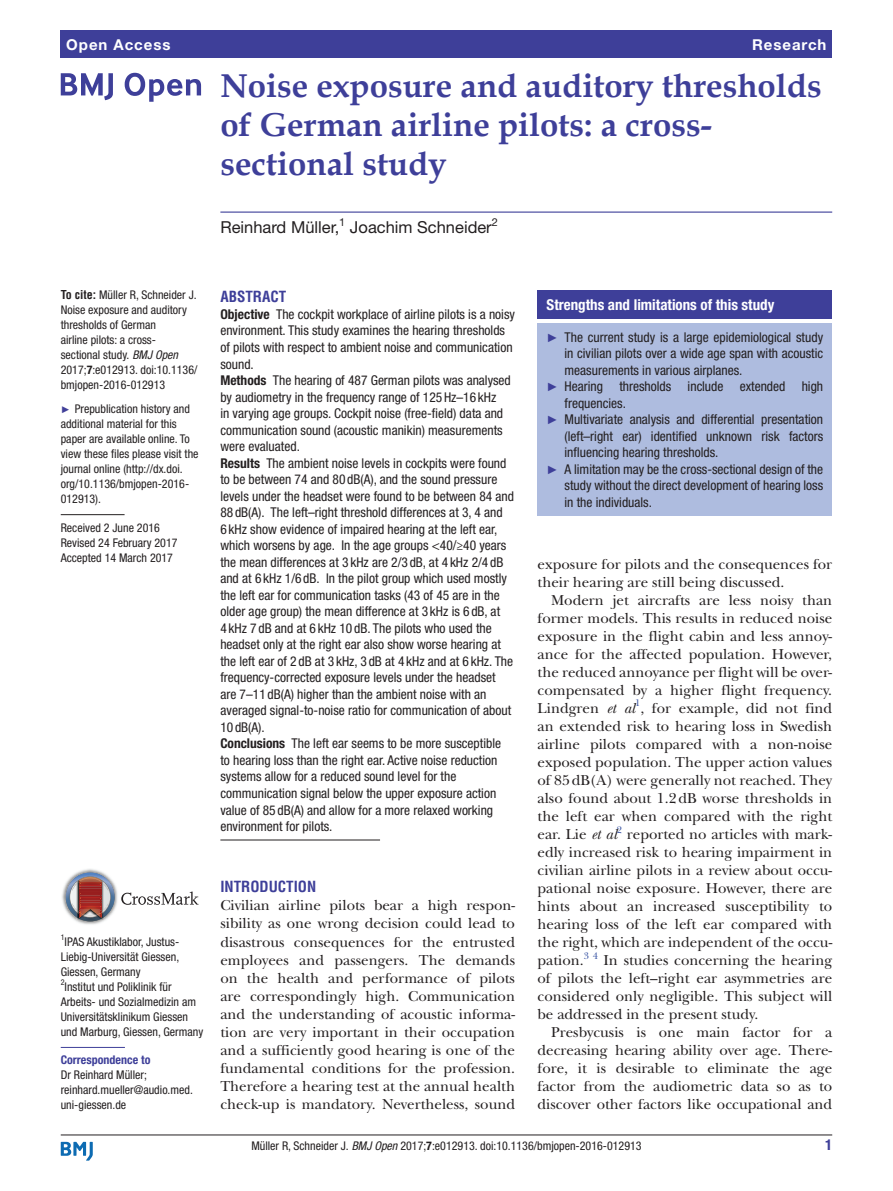
<style>
.page{position:relative;width:893px;height:1191px;background:#fff}
.page>*{position:absolute;margin:0;border:0;box-sizing:border-box;transform-origin:0 0}
.t1{font:700 33px/39px "Book Antiqua";color:#3e3f99}
.t2{font:16.5px "Helvetica Neue LT Std";color:#231f20}
.t3{font:15px/18px "New Baskerville";color:#231f20;text-align:justify}
.t4{font:700 condensed 15px "Helvetica Neue LT Std";color:#fff}
.t5{font:700 condensed 15px "Helvetica";color:#3e3f99}
.t6{font:700 15px "Helvetica Neue LT Std";letter-spacing:.065em;color:#fff}
.t7{font:700 condensed 15px "Helvetica Neue LT Std";color:#3e3f99}
.t8{font:condensed 13.5px/16.5px "Helvetica Neue LT Std";color:#231f20}
.t9{font:condensed 12px/15px "Helvetica Neue LT Std";color:#231f20}
.t10{font:700 condensed 12px "Helvetica Neue LT Std";color:#3e3f99}
.t11{font:10.95px "Helvetica Neue LT Std";color:#231f20}
.t12{font:9.9px "New Baskerville";color:#3853a3}
.t13{font:condensed 7.95px "Helvetica Neue LT Std";color:#231f20}
.s1{font-family:"Helvetica LT Std";font-weight:700}
.s2{font-style:italic}
.s3{font-weight:700}
.s4{font-family:"Arial";font-stretch:normal;font-size:9.75px;color:#414099}
.s5{font-family:"Arial";font-stretch:normal;font-size:12px;color:#3e3f99}
</style>
<div class="page">
<hr style="left:61px;top:1134px;width:771px;height:1px;background:#231f20">
<svg style="left:61px;top:1141px;width:32px;height:19px"></svg>
<div style="left:61px;top:31px;width:771px;height:27px;background:#3e3f99"></div>
<hr style="left:220px;top:839px;width:160px;height:1px;background:#231f20">
<hr style="left:220px;top:211px;width:612px;height:2px;background:#3e3f99">
<hr style="left:61px;top:514px;width:64px;height:1px;background:#231f20">
<hr style="left:61px;top:1047px;width:64px;height:1px;background:#3e3f99">
<svg style="left:61px;top:73px;width:52px;height:27px"></svg>
<svg style="left:125px;top:73px;width:76px;height:29px"></svg>
<img style="left:62px;top:869px;width:56px;height:56px">
<svg style="left:66px;top:872px;width:49px;height:49px;background:#a28388"></svg>
<svg style="left:121px;top:891px;width:78px;height:13px"></svg>
<div style="left:538px;top:290px;width:294px;height:29px;background:#3e3f99"></div>
<div style="left:538px;top:323px;width:294px;height:193px;background:#aebcdf"></div>
<p class="t6" style="left:66px;top:35px;width:106px">Open Access</p>
<p class="t6" style="left:752px;top:35px;width:76px">Research</p>
<h1 class="t1" style="left:220px;top:66px;width:603px">Noise exposure and auditory thresholds of German airline pilots: a cross&shy;sectional study</h1>
<p class="t2" style="left:220px;top:218px;width:120px">Reinhard Müller,</p>
<p class="t11" style="left:339px;top:215px;width:8px">1</p>
<p class="t2" style="left:350px;top:218px;width:143px">Joachim Schneider</p>
<p class="t11" style="left:492px;top:215px;width:8px">2</p>
<p class="t9" style="left:61px;top:287px;width:138px"><span class="s1">To cite:</span> Müller R, Schneider J.<br>Noise exposure and auditory thresholds of German<br>airline pilots: a cross&shy;sectional study. <span class="s2">BMJ Open<br></span>2017;<span class="s3">7</span>:e012913. doi:10.1136/ bmjopen-2016-012913</p>
<p class="t9" style="left:61px;top:401px;width:139px"><span class="s4">►</span> Prepublication history and additional material for this paper are available online. To view these files please visit the journal online (http://dx.doi. org/10.1136/bmjopen-2016-<br>012913).</p>
<p class="t9" style="left:61px;top:520px;width:118px">Received 2 June 2016<br>Revised 24 February 2017<br>Accepted 14 March 2017</p>
<p class="t13" style="left:61px;top:933px;width:5px">1</p>
<p class="t9" style="left:61px;top:934px;width:120px;text-align:justify;text-indent:4px">IPAS Akustiklabor, Justus-Liebig-Universität Giessen, Giessen, Germany</p>
<p class="t13" style="left:61px;top:978px;width:5px">2</p>
<p class="t9" style="left:61px;top:979px;width:144px;text-indent:4px">Institut und Poliklinik für<br>Arbeits- und Sozialmedizin am<br>Universitätsklinikum Giessen und Marburg, Giessen, Germany</p>
<p class="t10" style="left:61px;top:1052px;width:91px">Correspondence to</p>
<p class="t9" style="left:61px;top:1067px;width:134px">Dr Reinhard Müller; reinhard.mueller@audio.med. uni-giessen.de</p>
<p class="t5" style="left:220px;top:287px;width:67px">ABSTRACT</p>
<p class="t8" style="left:220px;top:306px;width:296px"><span class="s3">Objective</span> The cockpit workplace of airline pilots is a noisy environment. This study examines the hearing thresholds of pilots with respect to ambient noise and communication sound.<br><span class="s3">Methods</span> The hearing of 487 German pilots was analysed by audiometry in the frequency range of 125Hz–16 kHz<br>in varying age groups. Cockpit noise (free-field) data and communication sound (acoustic manikin) measurements were evaluated.<br><span class="s3">Results</span> The ambient noise levels in cockpits were found to be between 74 and 80 dB(A), and the sound pressure levels under the headset were found to be between 84 and 88 dB(A). The left–right threshold differences at 3, 4 and<br>6 kHz show evidence of impaired hearing at the left ear, which worsens by age. In the age groups &lt;40/≥40 years the mean differences at 3 kHz are 2/3 dB, at 4 kHz 2/4 dB and at 6 kHz 1/6 dB. In the pilot group which used mostly the left ear for communication tasks (43 of 45 are in the older age group) the mean difference at 3 kHz is 6 dB, at<br>4 kHz 7 dB and at 6 kHz 10 dB. The pilots who used the headset only at the right ear also show worse hearing at the left ear of 2 dB at 3 kHz, 3 dB at 4 kHz and at 6 kHz. The frequency-corrected exposure levels under the headset are 7–11 dB(A) higher than the ambient noise with an averaged signal-to-noise ratio for communication of about 10 dB(A).<br><span class="s3">Conclusions</span> The left ear seems to be more susceptible<br>to hearing loss than the right ear. Active noise reduction systems allow for a reduced sound level for the communication signal below the upper exposure action value of 85 dB(A) and allow for a more relaxed working environment for pilots.</p>
<p class="t5" style="left:220px;top:877px;width:97px">INTRODUCTION</p>
<p class="t3" style="left:220px;top:896px;width:296px">Civilian airline pilots bear a high respon&shy;sibility as one wrong decision could lead to disastrous consequences for the entrusted employees and passengers. The demands on the health and performance of pilots are correspondingly high. Communication and the understanding of acoustic informa&shy;tion are very important in their occupation and a sufficiently good hearing is one of the fundamental conditions for the profession.<br>Therefore a hearing test at the annual health check-up is mandatory. Nevertheless, sound</p>
<p class="t4" style="left:547px;top:296px;width:229px">Strengths and limitations of this study</p>
<p class="t8" style="left:547px;top:329px;width:278px"><span class="s5">►</span> The current study is a large epidemiological study</p>
<p class="t8" style="left:565px;top:345px;width:260px">in civilian pilots over a wide age span with acoustic</p>
<p class="t8" style="left:565px;top:362px;width:179px">measurements in various airplanes.</p>
<p class="t8" style="left:547px;top:378px;width:278px"><span class="s5">►</span> Hearing thresholds include extended high</p>
<p class="t8" style="left:565px;top:395px;width:63px">frequencies.</p>
<p class="t8" style="left:547px;top:411px;width:278px"><span class="s5">►</span> Multivariate analysis and differential presentation</p>
<p class="t8" style="left:565px;top:428px;width:260px">(left–right ear) identified unknown risk factors</p>
<p class="t8" style="left:565px;top:444px;width:155px">influencing hearing thresholds.</p>
<p class="t8" style="left:547px;top:461px;width:278px"><span class="s5">►</span> A limitation may be the cross-sectional design of the</p>
<p class="t8" style="left:565px;top:477px;width:260px">study without the direct development of hearing loss</p>
<p class="t8" style="left:565px;top:494px;width:89px">in the individuals.</p>
<p class="t3" style="left:538px;top:555px;width:296px">exposure for pilots and the consequences for their hearing are still being discussed.</p>
<p class="t3" style="left:538px;top:591px;width:296px;text-indent:14px">Modern jet aircrafts are less noisy than former models. This results in reduced noise exposure in the flight cabin and less annoy&shy;ance for the affected population. However, the reduced annoyance per flight will be over&shy;compensated by a higher flight frequency.<br>Lindgren <span class="s2">et al</span> , for example, did not find</p>
<p class="t12" style="left:635px;top:697px;width:7px">1</p>
<p class="t3" style="left:538px;top:717px;width:296px">an extended risk to hearing loss in Swedish airline pilots compared with a non-noise exposed population. The upper action values of 85dB(A) were generally not reached. They also found about 1.2dB worse thresholds in the left ear when compared with the right ear. Lie <span class="s2">et al</span><sup>2</sup> reported no articles with mark&shy;edly increased risk to hearing impairment in civilian airline pilots in a review about occu&shy;pational noise exposure. However, there are hints about an increased susceptibility to hearing loss of the left ear compared with the right, which are independent of the occu&shy;pation.</p>
<p class="t12" style="left:584px;top:949px;width:16px">3 4</p>
<p class="t3" style="left:538px;top:951px;width:296px;text-indent:66px">In studies concerning the hearing of pilots the left–right ear asymmetries are considered only negligible. This subject will be addressed in the present study.</p>
<p class="t3" style="left:538px;top:1023px;width:296px;text-indent:14px">Presbycusis is one main factor for a decreasing hearing ability over age. There&shy;fore, it is desirable to eliminate the age factor from the audiometric data so as to discover other factors like occupational and</p>
<p class="t9" style="left:251px;top:1137px;width:392px">Müller R, Schneider J. <span class="s2">BMJ Open</span> 2017;<span class="s3">7</span>:e012913. doi:10.1136/bmjopen-2016-012913</p>
<p class="t7" style="left:825px;top:1135px;width:9px">1</p>
</div>
